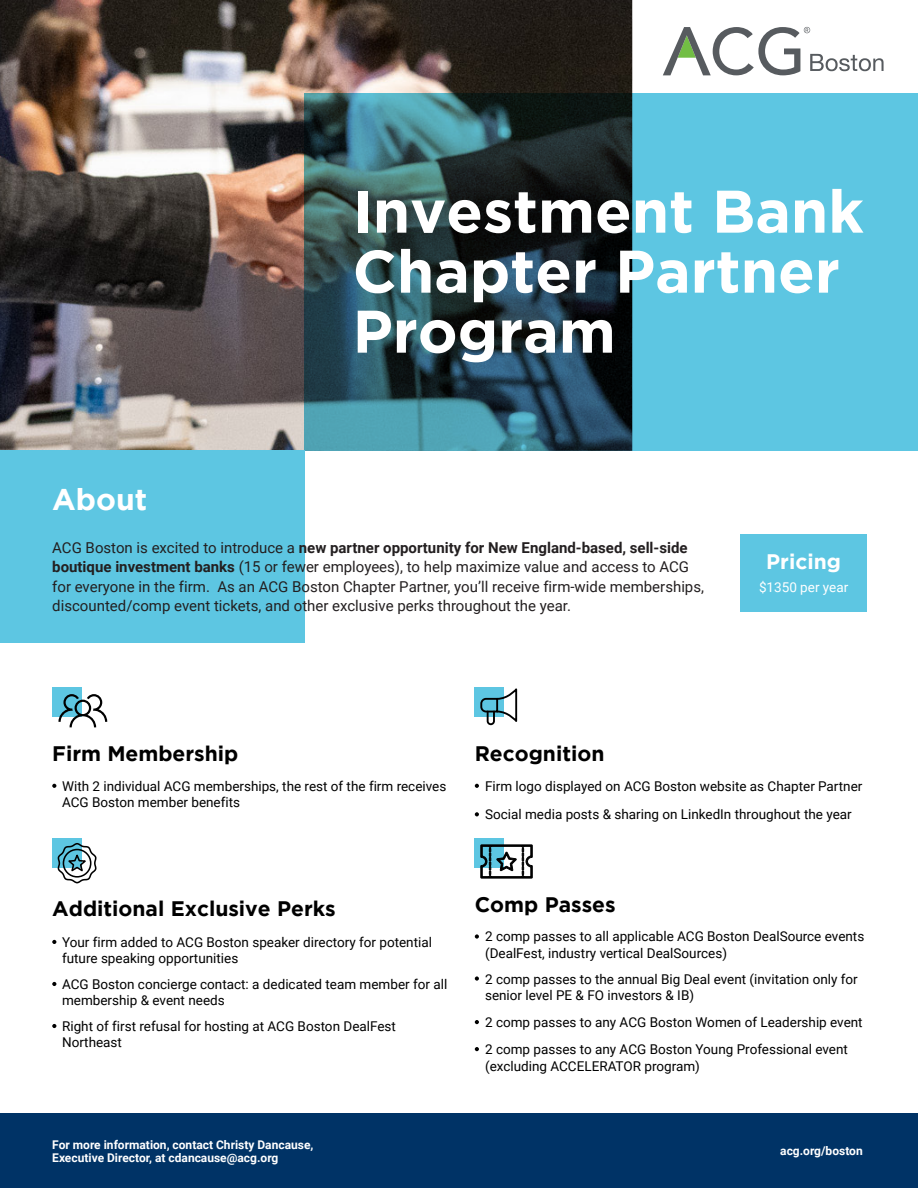
<style>
.page{position:relative;width:918px;height:1188px;background:#fff}
.page>*{position:absolute;margin:0;border:0;box-sizing:border-box;transform-origin:0 0}
.t1{font:700 60px/60px "Gotham";color:#fff}
.t2{font:700 30px "Gotham";color:#fff}
.t3{font:700 21px "Gotham";color:#000}
.t4{font:700 21px "Gotham";color:#fff}
.t5{font:15px/19.5px "Roboto";color:#231f20}
.t6{font:13.5px/16.5px "Roboto";color:#000}
.t7{font:13.5px "Roboto";color:#fff}
.t8{font:700 12px/13.5px "Roboto";color:#fff}
.s1{font-weight:700}
</style>
<div class="page">
<img style="left:0;top:0;width:632px;height:451px">
<svg style="left:305px;top:94px;width:613px;height:357px;background:#408193"></svg>
<div style="left:0;top:451px;width:305px;height:192px;background:#5dc6e2"></div>
<div style="left:0;top:1114px;width:918px;height:74px;background:#036"></div>
<svg style="left:663px;top:27px;width:221px;height:48px"></svg>
<div style="left:740px;top:534px;width:127px;height:78px;background:#5dc6e2"></div>
<div style="left:52px;top:687px;width:29px;height:29px;background:#5dc6e2"></div>
<svg style="left:58px;top:694px;width:49px;height:33px"></svg>
<svg style="left:52px;top:784px;width:4px;height:4px"></svg>
<div style="left:475px;top:687px;width:29px;height:29px;background:#5dc6e2"></div>
<svg style="left:479px;top:688px;width:39px;height:38px"></svg>
<svg style="left:475px;top:784px;width:4px;height:4px"></svg>
<svg style="left:475px;top:812px;width:4px;height:4px"></svg>
<div style="left:52px;top:838px;width:29px;height:29px;background:#5dc6e2"></div>
<svg style="left:56px;top:842px;width:41px;height:42px"></svg>
<svg style="left:52px;top:940px;width:4px;height:4px"></svg>
<svg style="left:52px;top:982px;width:4px;height:4px"></svg>
<svg style="left:52px;top:1024px;width:4px;height:4px"></svg>
<div style="left:475px;top:838px;width:29px;height:29px;background:#5dc6e2"></div>
<svg style="left:481px;top:845px;width:52px;height:33px"></svg>
<svg style="left:475px;top:934px;width:4px;height:5px"></svg>
<svg style="left:475px;top:976px;width:4px;height:5px"></svg>
<svg style="left:475px;top:1020px;width:4px;height:4px"></svg>
<svg style="left:475px;top:1047px;width:4px;height:4px"></svg>
<h1 class="t1" style="left:353px;top:180px;width:513px">Investment Bank<br>Chapter Partner<br>Program</h1>
<h2 class="t2" style="left:52px;top:482px;width:97px">About</h2>
<p class="t5" style="left:52px;top:537px;width:653px">ACG Boston is excited to introduce a <span class="s1">new partner opportunity for New England-based, sell-side boutique investment banks</span> (15 or fewer employees), to help maximize value and access to ACG for everyone in the firm. As an ACG Boston Chapter Partner, you’ll receive firm-wide memberships, discounted/comp event tickets, and other exclusive perks throughout the year.</p>
<h3 class="t4" style="left:766px;top:549px;width:76px">Pricing</h3>
<p class="t7" style="left:759px;top:578px;width:91px">$1350 per year</p>
<h3 class="t3" style="left:52px;top:741px;width:188px">Firm Membership</h3>
<p class="t6" style="left:62px;top:777px;width:386px">With 2 individual ACG memberships, the rest of the firm receives<br>ACG Boston member benefits</p>
<h3 class="t3" style="left:475px;top:741px;width:131px">Recognition</h3>
<p class="t6" style="left:485px;top:771px;width:379px;line-height:28.5px">Firm logo displayed on ACG Boston website as Chapter Partner<br>Social media posts &amp; sharing on LinkedIn throughout the year</p>
<h3 class="t3" style="left:52px;top:897px;width:285px">Additional Exclusive Perks</h3>
<p class="t6" style="left:62px;top:933px;width:371px">Your firm added to ACG Boston speaker directory for potential future speaking opportunities</p>
<p class="t6" style="left:62px;top:975px;width:387px">ACG Boston concierge contact: a dedicated team member for all membership &amp; event needs</p>
<p class="t6" style="left:62px;top:1017px;width:335px">Right of first refusal for hosting at ACG Boston DealFest<br>Northeast</p>
<h3 class="t3" style="left:475px;top:892px;width:142px">Comp Passes</h3>
<p class="t6" style="left:485px;top:928px;width:381px">2 comp passes to all applicable ACG Boston DealSource events (DealFest, industry vertical DealSources)</p>
<p class="t6" style="left:485px;top:970px;width:374px">2 comp passes to the annual Big Deal event (invitation only for senior level PE &amp; FO investors &amp; IB)</p>
<p class="t6" style="left:485px;top:1008px;width:379px;line-height:27px">2 comp passes to any ACG Boston Women of Leadership event<br>2 comp passes to any ACG Boston Young Professional event</p>
<p class="t6" style="left:485px;top:1057px;width:216px">(excluding ACCELERATOR program)</p>
<p class="t8" style="left:52px;top:1137px;width:263px">For more information, contact Christy Dancause,<br>Executive Director, at cdancause@acg.org</p>
<p class="t8" style="left:780px;top:1144px;width:84px">acg.org/boston</p>
</div>
